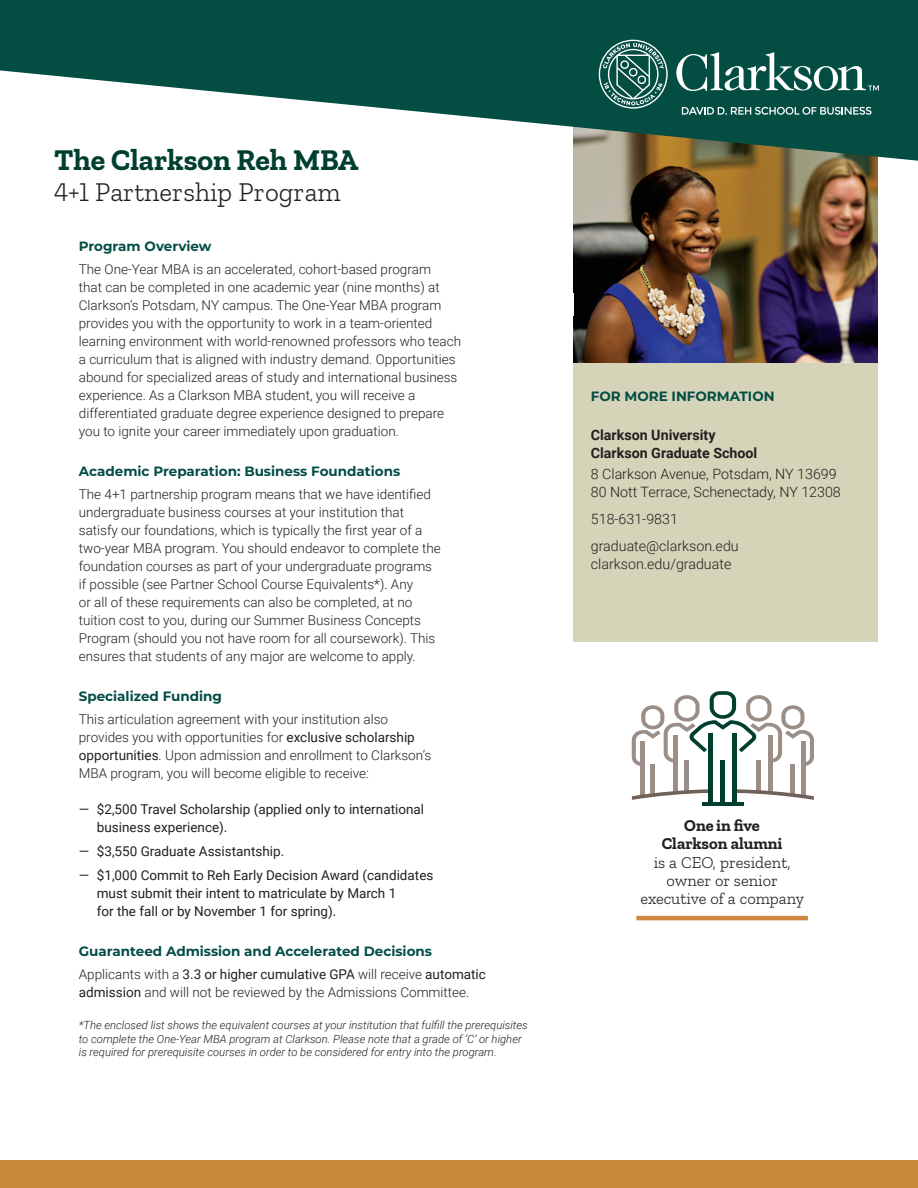
<style>
.page{position:relative;width:918px;height:1188px;background:#fff}
.page>*{position:absolute;margin:0;border:0;box-sizing:border-box;transform-origin:0 0}
.t1{font:700 30px "Zilla Slab";color:#003f2f}
.t2{font:300 27px "Zilla Slab";color:#231f20}
.t3{font:300 16.5px/18.1px "Zilla Slab";color:#231f20;text-align:center}
.t4{font:300 14.25px/18px "Roboto";color:#231f20}
.t5{font:700 14.25px/18px "Roboto";color:#231f20}
.t6{font:300 13.5px/18px "Roboto";color:#231f20}
.bulleted_text_2{font:13.5px/18px "Roboto";color:#231f20}
.subhead_1{font:700 13.5px "Montserrat";color:#034d43}
.t7{font:italic 300 11.25px/13.5px "Roboto";color:#231f20}
.s1{font-weight:400}
.s2{font-weight:700}
</style>
<div class="page">
<div style="left:573px;top:344px;width:305px;height:298px;background:#d5d3b8"></div>
<img style="left:573px;top:161px;width:304px;height:201px">
<svg style="left:0;top:0;width:918px;height:161px;fill:#034d43"></svg>
<hr style="left:636px;top:916px;width:172px;height:4px;background:#ce883e">
<hr style="left:673px;top:735px;width:4px;height:58px;background:#9b8e87">
<hr style="left:685px;top:761px;width:4px;height:31px;background:#9b8e87">
<hr style="left:768px;top:735px;width:4px;height:58px;background:#9b8e87">
<hr style="left:757px;top:761px;width:4px;height:31px;background:#9b8e87">
<hr style="left:801px;top:742px;width:4px;height:54px;background:#9b8e87">
<hr style="left:791px;top:764px;width:4px;height:31px;background:#9b8e87">
<hr style="left:641px;top:742px;width:4px;height:54px;background:#9b8e87">
<hr style="left:651px;top:764px;width:4px;height:31px;background:#9b8e87">
<svg style="left:632px;top:691px;width:182px;height:75px"></svg>
<svg style="left:632px;top:789px;width:182px;height:11px"></svg>
<hr style="left:733px;top:733px;width:4px;height:69px;background:#003f2f">
<hr style="left:721px;top:761px;width:4px;height:41px;background:#003f2f">
<hr style="left:709px;top:733px;width:4px;height:69px;background:#003f2f">
<hr style="left:702px;top:802px;width:42px;height:3px;background:#003f2f">
<div style="left:0;top:1160px;width:918px;height:28px;background:#c88a3c"></div>
<svg style="left:599px;top:40px;width:69px;height:69px;background:#3f7770"></svg>
<svg style="left:676px;top:52px;width:203px;height:39px"></svg>
<svg style="left:682px;top:107px;width:190px;height:8px;background:#62908a"></svg>
<p class="t1" style="left:54px;top:143px;width:306px">The Clarkson Reh MBA</p>
<p class="t2" style="left:54px;top:177px;width:288px">4+1 Partnership Program</p>
<p class="subhead_1" style="left:79px;top:237px;width:134px">Program Overview</p>
<p class="t6" style="left:79px;top:259px;width:384px">The One-Year MBA is an accelerated, cohort-based program<br>that can be completed in one academic year (nine months) at Clarkson’s Potsdam, NY campus. The One-Year MBA program provides you with the opportunity to work in a team-oriented learning environment with world-renowned professors who teach a curriculum that is aligned with industry demand. Opportunities abound for specialized areas of study and international business experience. As a Clarkson MBA student, you will receive a differentiated graduate degree experience designed to prepare you to ignite your career immediately upon graduation.</p>
<p class="subhead_1" style="left:79px;top:462px;width:323px">Academic Preparation: Business Foundations</p>
<p class="t6" style="left:79px;top:484px;width:363px">The 4+1 partnership program means that we have identified undergraduate business courses at your institution that satisfy our foundations, which is typically the first year of a two-year MBA program. You should endeavor to complete the foundation courses as part of your undergraduate programs if possible (see Partner School Course Equivalents*). Any<br>or all of these requirements can also be completed, at no tuition cost to you, during our Summer Business Concepts Program (should you not have room for all coursework). This ensures that students of any major are welcome to apply.</p>
<p class="subhead_1" style="left:79px;top:687px;width:145px">Specialized Funding</p>
<p class="t6" style="left:79px;top:709px;width:354px">This articulation agreement with your institution also provides you with opportunities for <span class="s1">exclusive scholarship opportunities</span>. Upon admission and enrollment to Clarkson’s MBA program, you will become eligible to receive:</p>
<p class="bulleted_text_2" style="left:97px;top:799px;width:329px;text-indent:-18px">— $2,500 Travel Scholarship (applied only to international business experience).</p>
<p class="bulleted_text_2" style="left:79px;top:841px;width:207px">— $3,550 Graduate Assistantship.</p>
<p class="bulleted_text_2" style="left:97px;top:865px;width:338px;text-indent:-18px">— $1,000 Commit to Reh Early Decision Award (candidates must submit their intent to matriculate by March 1<br>for the fall or by November 1 for spring).</p>
<p class="subhead_1" style="left:79px;top:942px;width:355px">Guaranteed Admission and Accelerated Decisions</p>
<p class="t6" style="left:79px;top:964px;width:409px">Applicants with a <span class="s1">3.3 or higher cumulative GPA</span> will receive <span class="s1">automatic admission</span> and will not be reviewed by the Admissions Committee.</p>
<p class="t7" style="left:79px;top:1018px;width:450px">*The enclosed list shows the equivalent courses at your institution that fulfill the prerequisites to complete the One-Year MBA program at Clarkson. Please note that a grade of ‘C’ or higher is required for prerequisite courses in order to be considered for entry into the program.</p>
<p class="subhead_1" style="left:591px;top:386px;width:185px">FOR MORE INFORMATION</p>
<p class="t5" style="left:591px;top:426px;width:168px">Clarkson University<br>Clarkson Graduate School</p>
<p class="t4" style="left:591px;top:465px;width:251px">8 Clarkson Avenue, Potsdam, NY 13699<br>80 Nott Terrace, Schenectady, NY 12308</p>
<p class="t4" style="left:591px;top:510px;width:89px">518-631-9831</p>
<p class="t4" style="left:591px;top:537px;width:149px">graduate@clarkson.edu</p>
<p class="t4" style="left:591px;top:555px;width:142px">clarkson.edu/graduate</p>
<p class="t3" style="left:640px;top:817px;width:165px"><span class="s2">One in five<br>Clarkson alumni<br></span>is a CEO, president, owner or senior executive of a company</p>
</div>
